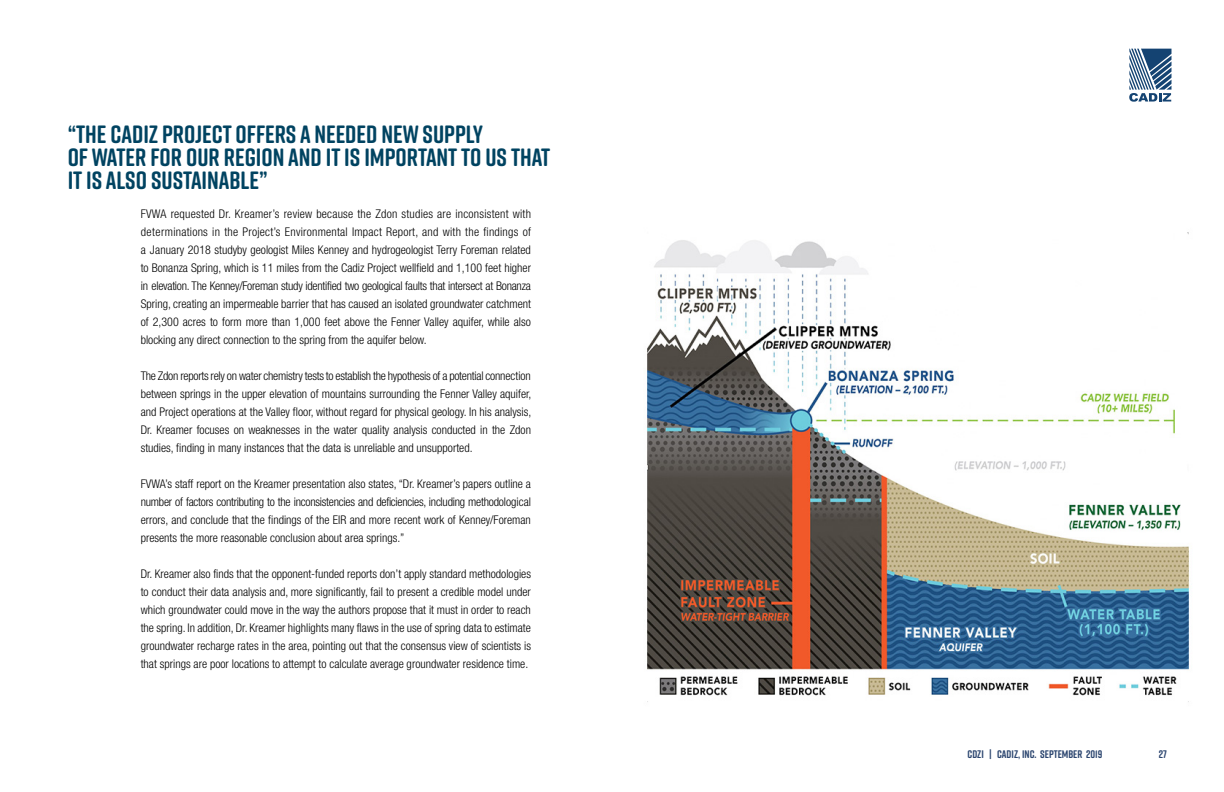
<style>
.page{position:relative;width:1224px;height:792px;background:#fff}
.page>*{position:absolute;margin:0;border:0;box-sizing:border-box;transform-origin:0 0}
.t1{font:700 25px/23px "Rift Soft";color:#004361}
.t2{font:300 condensed 12px/18px "Helvetica Neue";color:#000;text-align:justify}
.t3{font:700 11px "Rift Soft";color:#2b456f}
</style>
<div class="page">
<img style="left:647px;top:232px;width:542px;height:470px">
<svg style="left:1129px;top:49px;width:42px;height:53px"></svg>
<h1 class="t1" style="left:68px;top:123px;width:484px">“THE CADIZ PROJECT OFFERS A NEEDED NEW SUPPLY<br>OF WATER FOR OUR REGION AND IT IS IMPORTANT TO US THAT<br>IT IS ALSO SUSTAINABLE”</h1>
<p class="t2" style="left:141px;top:205px;width:392px">FVWA requested Dr. Kreamer’s review because the Zdon studies are inconsistent with determinations in the Project’s Environmental Impact Report, and with the findings of a January 2018 studyby geologist Miles Kenney and hydrogeologist Terry Foreman related to Bonanza Spring, which is 11 miles from the Cadiz Project wellfield and 1,100 feet higher in elevation. The Kenney/Foreman study identified two geological faults that intersect at Bonanza Spring, creating an impermeable barrier that has caused an isolated groundwater catchment of 2,300 acres to form more than 1,000 feet above the Fenner Valley aquifer, while also blocking any direct connection to the spring from the aquifer below.</p>
<p class="t2" style="left:141px;top:367px;width:392px">The Zdon reports rely on water chemistry tests to establish the hypothesis of a potential connection between springs in the upper elevation of mountains surrounding the Fenner Valley aquifer, and Project operations at the Valley floor, without regard for physical geology. In his analysis, Dr. Kreamer focuses on weaknesses in the water quality analysis conducted in the Zdon studies, finding in many instances that the data is unreliable and unsupported.</p>
<p class="t2" style="left:141px;top:475px;width:392px">FVWA’s staff report on the Kreamer presentation also states, “Dr. Kreamer’s papers outline a number of factors contributing to the inconsistencies and deficiencies, including methodological errors, and conclude that the findings of the EIR and more recent work of Kenney/Foreman presents the more reasonable conclusion about area springs.”</p>
<p class="t2" style="left:141px;top:565px;width:392px">Dr. Kreamer also finds that the opponent-funded reports don’t apply standard methodologies to conduct their data analysis and, more significantly, fail to present a credible model under which groundwater could move in the way the authors propose that it must in order to reach the spring. In addition, Dr. Kreamer highlights many flaws in the use of spring data to estimate groundwater recharge rates in the area, pointing out that the consensus view of scientists is that springs are poor locations to attempt to calculate average groundwater residence time.</p>
<p class="t3" style="left:968px;top:746px;width:136px">CDZI | CADIZ, INC. SEPTEMBER 2019</p>
<p class="t3" style="left:1159px;top:746px;width:10px">27</p>
</div>
